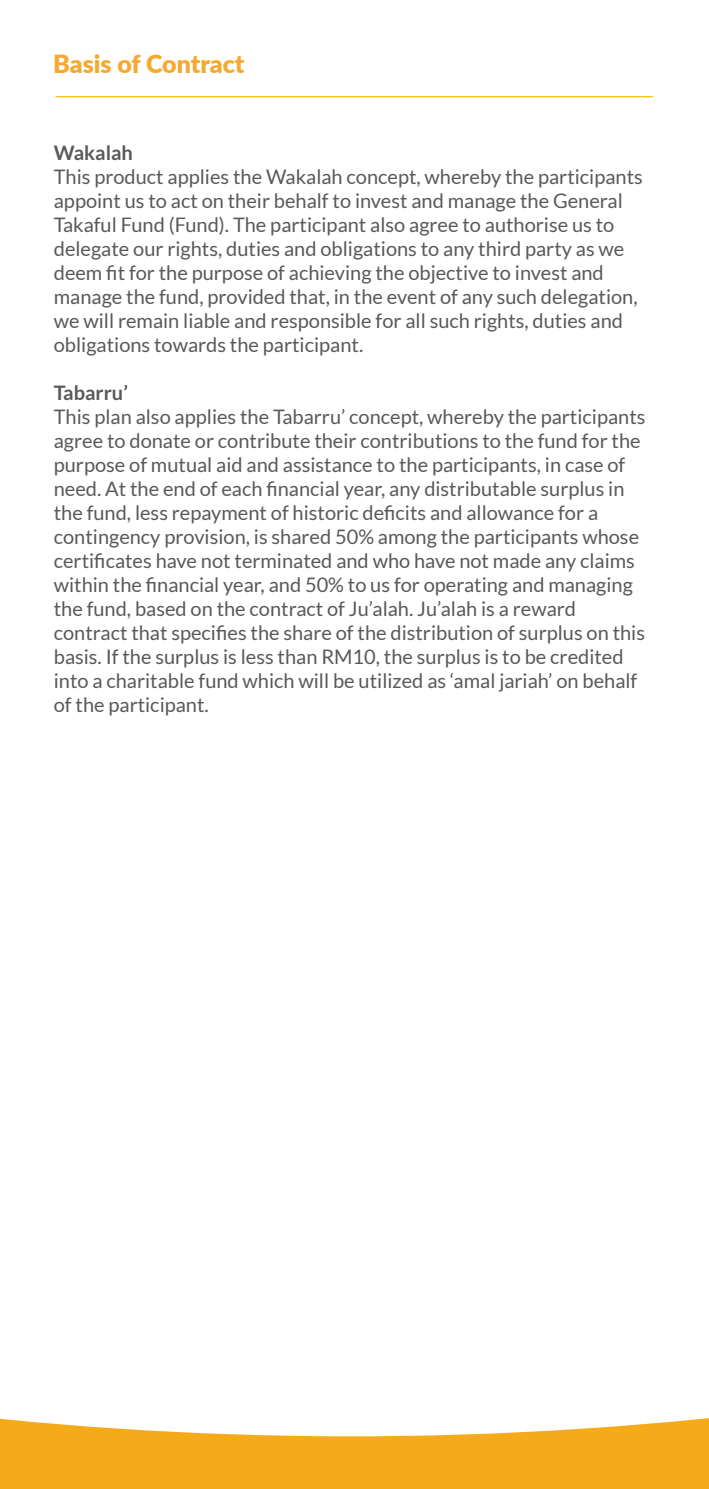
<style>
.page{position:relative;width:709px;height:1489px;background:#fff}
.page>*{position:absolute;margin:0;border:0;box-sizing:border-box;transform-origin:0 0}
.t1{font:900 25px "Lato";color:#f6a82f}
.t2{font:20px/24px "Lato";color:#58595b}
.t3{font:700 20px "Lato";color:#58595b}
</style>
<div class="page">
<hr style="left:56px;top:96px;width:597px;height:1px;background:#ffc20e">
<svg style="left:0;top:1418px;width:709px;height:70px;fill:#f5aa19"></svg>
<p class="t1" style="left:53px;top:45px;width:193px">Basis of Contract</p>
<p class="t3" style="left:54px;top:141px;width:81px">Wakalah</p>
<p class="t2" style="left:54px;top:164px;width:590px">This product applies the Wakalah concept, whereby the participants appoint us to act on their behalf to invest and manage the General Takaful Fund (Fund). The participant also agree to authorise us to delegate our rights, duties and obligations to any third party as we deem fit for the purpose of achieving the objective to invest and manage the fund, provided that, in the event of any such delegation, we will remain liable and responsible for all such rights, duties and obligations towards the participant.</p>
<p class="t3" style="left:54px;top:381px;width:75px">Tabarru’</p>
<p class="t2" style="left:54px;top:404px;width:593px">This plan also applies the Tabarru’ concept, whereby the participants agree to donate or contribute their contributions to the fund for the purpose of mutual aid and assistance to the participants, in case of need. At the end of each financial year, any distributable surplus in the fund, less repayment of historic deficits and allowance for a contingency provision, is shared 50% among the participants whose certificates have not terminated and who have not made any claims within the financial year, and 50% to us for operating and managing the fund, based on the contract of Ju’alah. Ju’alah is a reward contract that specifies the share of the distribution of surplus on this basis. If the surplus is less than RM10, the surplus is to be credited into a charitable fund which will be utilized as ‘amal jariah’ on behalf of the participant.</p>
</div>
